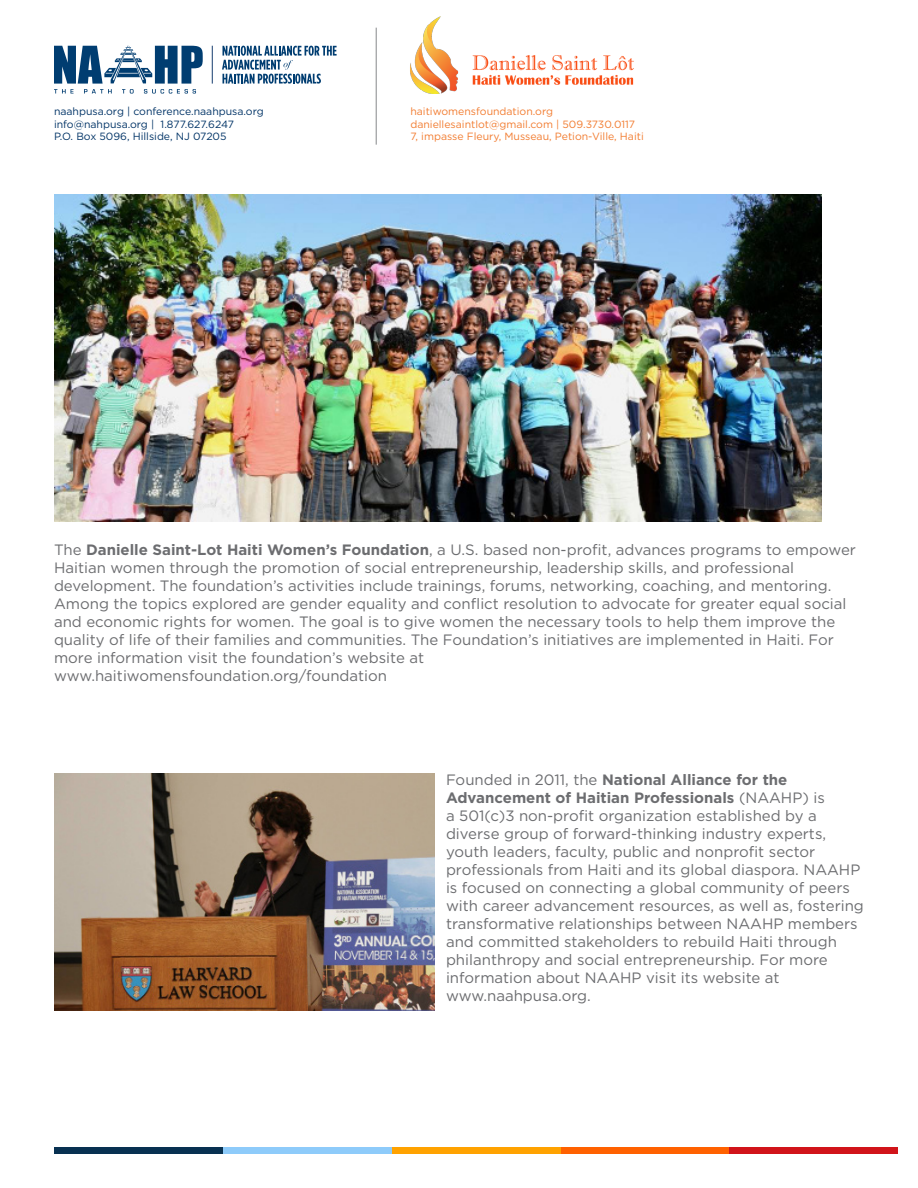
<style>
.page{position:relative;width:918px;height:1188px;background:#fff}
.page>*{position:absolute;margin:0;border:0;box-sizing:border-box;transform-origin:0 0}
.t1{font:15px/18px "Gotham";color:#6c6d70}
.t2{font:10.5px "Gotham";color:#f27c30}
.t3{font:10.5px "Gotham";color:#036}
.s1{font-weight:700}
</style>
<div class="page">
<svg style="left:54px;top:46px;width:149px;height:48px"></svg>
<hr style="left:212px;top:46px;width:1px;height:38px;background:#163d6e">
<svg style="left:222px;top:46px;width:115px;height:38px"></svg>
<img style="left:410px;top:16px;width:224px;height:78px">
<hr style="left:376px;top:28px;width:1px;height:117px;background:#86888b">
<div style="left:54px;top:1147px;width:169px;height:7px;background:#083151"></div>
<div style="left:223px;top:1147px;width:169px;height:7px;background:#8ecbfa"></div>
<div style="left:392px;top:1147px;width:169px;height:7px;background:#ffa200"></div>
<div style="left:561px;top:1147px;width:169px;height:7px;background:#ff6100"></div>
<div style="left:730px;top:1147px;width:168px;height:7px;background:#d1141a"></div>
<img style="left:54px;top:195px;width:768px;height:326px">
<img style="left:54px;top:773px;width:380px;height:238px">
<p class="t3" style="left:54px;top:105px;width:211px">naahpusa.org | conference.naahpusa.org</p>
<p class="t3" style="left:54px;top:117px;width:181px">info@nahpusa.org | 1.877.627.6247</p>
<p class="t3" style="left:54px;top:130px;width:174px">P.O. Box 5096, Hillside, NJ 07205</p>
<p class="t2" style="left:410px;top:105px;width:144px">haitiwomensfoundation.org</p>
<p class="t2" style="left:410px;top:117px;width:226px">daniellesaintlot@gmail.com | 509.3730.0117</p>
<p class="t2" style="left:410px;top:130px;width:235px">7, impasse Fleury, Musseau, Petion-Ville, Haiti</p>
<p class="t1" style="left:54px;top:540px;width:803px">The <span class="s1">Danielle Saint-Lot Haiti Women’s Foundation</span>, a U.S. based non-profit, advances programs to empower Haitian women through the promotion of social entrepreneurship, leadership skills, and professional development. The foundation’s activities include trainings, forums, networking, coaching, and mentoring.<br>Among the topics explored are gender equality and conflict resolution to advocate for greater equal social and economic rights for women. The goal is to give women the necessary tools to help them improve the quality of life of their families and communities. The Foundation’s initiatives are implemented in Haiti. For more information visit the foundation’s website at</p>
<p class="t1" style="left:54px;top:666px;width:335px">www.haitiwomensfoundation.org/foundation</p>
<p class="t1" style="left:446px;top:771px;width:419px">Founded in 2011, the <span class="s1">National Alliance for the Advancement of Haitian Professionals</span> (NAAHP) is<br>a 501(c)3 non-profit organization established by a diverse group of forward-thinking industry experts, youth leaders, faculty, public and nonprofit sector professionals from Haiti and its global diaspora. NAAHP is focused on connecting a global community of peers with career advancement resources, as well as, fostering transformative relationships between NAAHP members and committed stakeholders to rebuild Haiti through philanthropy and social entrepreneurship. For more information about NAAHP visit its website at</p>
<p class="t1" style="left:446px;top:987px;width:146px">www.naahpusa.org.</p>
</div>
